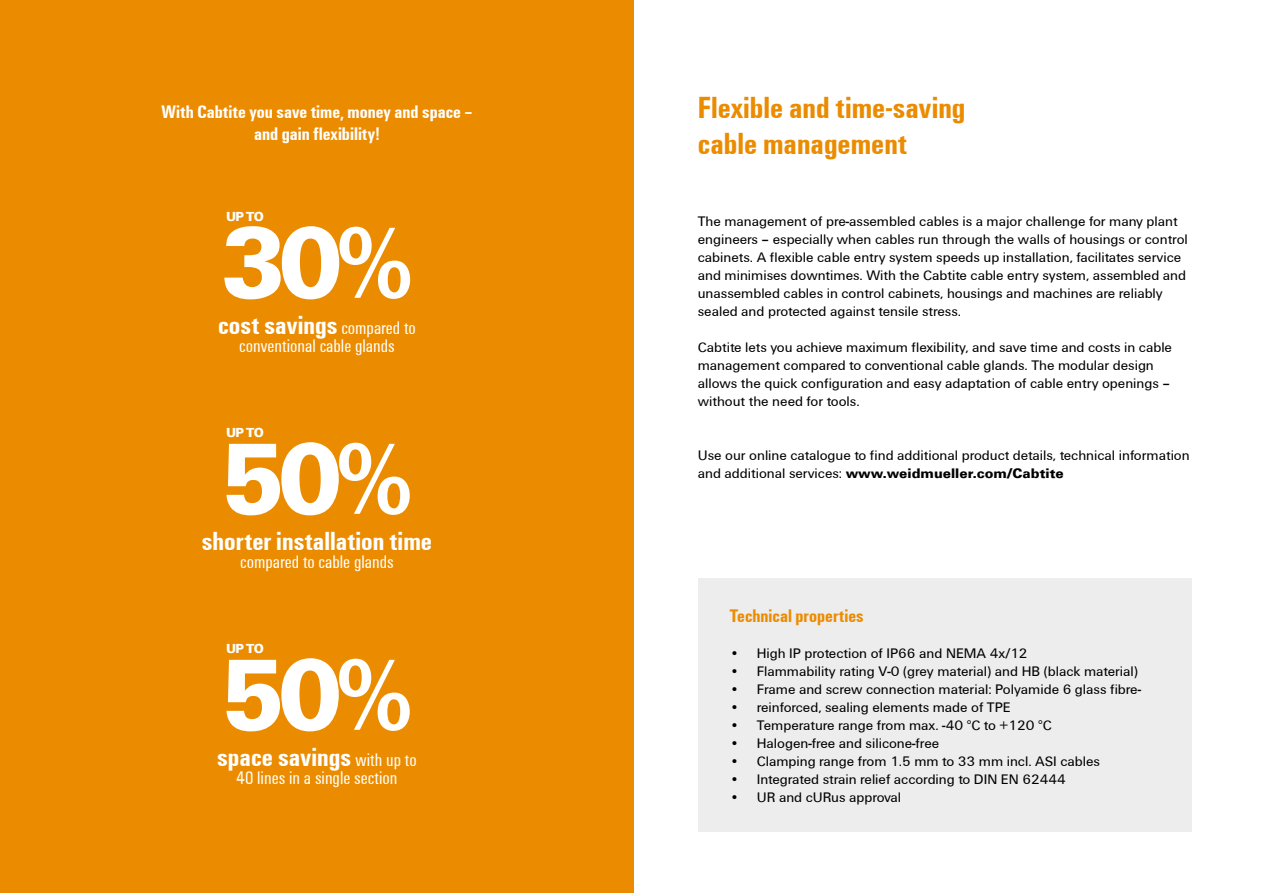
<style>
.page{position:relative;width:1268px;height:893px;background:#fff}
.page>*{position:absolute;margin:0;border:0;box-sizing:border-box;transform-origin:0 0}
.t1{font:700 105px/216px "Weidmueller";color:#fff;text-align:justify}
.t2{font:700 31.5px/36px "Weidmueller Condensed";color:#eb8c00}
.t3{font:700 27px "Weidmueller Condensed";color:#fff}
.t4{font:18.75px "Weidmueller Condensed";color:#fff}
.t5{font:700 18.75px/22.5px "Weidmueller Condensed";color:#fff;text-align:center}
.t6{font:700 18.75px "Weidmueller Condensed";color:#eb8c00}
.t7{font:14.25px/18px "Weidmueller";color:#000}
.t8{font:700 13.5px "Weidmueller";letter-spacing:-.035em;color:#fff}
.s1{font-weight:400;font-size:18.75px}
.s2{font-weight:700}
</style>
<div class="page">
<div style="left:697px;top:578px;width:494px;height:253px;background:#ededed"></div>
<div style="left:0;top:0;width:634px;height:893px;background:#eb8c00"></div>
<h3 class="t5" style="left:161px;top:100px;width:312px">With Cabtite you save time, money and space – and gain flexibility!</h3>
<p class="t8" style="left:226px;top:208px;width:40px">UP TO</p>
<h1 class="t1" style="left:220px;top:154px;width:195px">30% 50% 50%</h1>
<h3 class="t3" style="left:218px;top:309px;width:199px">cost savings <span class="s1">compared to</span></h3>
<h3 class="t4" style="left:239px;top:334px;width:157px">conventional cable glands</h3>
<p class="t8" style="left:226px;top:424px;width:40px">UP TO</p>
<h3 class="t3" style="left:202px;top:525px;width:232px">shorter installation time</h3>
<h3 class="t4" style="left:240px;top:550px;width:155px">compared to cable glands</h3>
<p class="t8" style="left:226px;top:640px;width:40px">UP TO</p>
<h3 class="t3" style="left:217px;top:741px;width:201px">space savings <span class="s1">with up to</span></h3>
<h3 class="t4" style="left:236px;top:766px;width:162px">40 lines in a single section</h3>
<h2 class="t2" style="left:697px;top:89px;width:269px">Flexible and time-saving cable management</h2>
<p class="t7" style="left:697px;top:212px;width:491px">The management of pre-assembled cables is a major challenge for many plant engineers – especially when cables run through the walls of housings or control cabinets. A flexible cable entry system speeds up installation, facilitates service and minimises downtimes. With the Cabtite cable entry system, assembled and unassembled cables in control cabinets, housings and machines are reliably sealed and protected against tensile stress.</p>
<p class="t7" style="left:697px;top:338px;width:475px">Cabtite lets you achieve maximum flexibility, and save time and costs in cable management compared to conventional cable glands. The modular design allows the quick configuration and easy adaptation of cable entry openings – without the need for tools.</p>
<p class="t7" style="left:697px;top:446px;width:493px">Use our online catalogue to find additional product details, technical information and additional services: <span class="s2">www.weidmueller.com/Cabtite</span></p>
<h3 class="t6" style="left:729px;top:604px;width:135px">Technical properties</h3>
<p class="t7" style="left:729px;top:644px;width:299px">• High IP protection of IP66 and NEMA 4x/12</p>
<p class="t7" style="left:729px;top:662px;width:410px">• Flammability rating V-0 (grey material) and HB (black material)</p>
<p class="t7" style="left:729px;top:680px;width:413px">• Frame and screw connection material: Polyamide 6 glass fibre-</p>
<p class="t7" style="left:729px;top:698px;width:282px">• reinforced, sealing elements made of TPE</p>
<p class="t7" style="left:729px;top:716px;width:323px">• Temperature range from max. -40 °C to +120 °C</p>
<p class="t7" style="left:729px;top:734px;width:211px">• Halogen-free and silicone-free</p>
<p class="t7" style="left:729px;top:752px;width:372px">• Clamping range from 1.5 mm to 33 mm incl. ASI cables</p>
<p class="t7" style="left:729px;top:770px;width:338px">• Integrated strain relief according to DIN EN 62444</p>
<p class="t7" style="left:729px;top:788px;width:173px">• UR and cURus approval</p>
</div>
